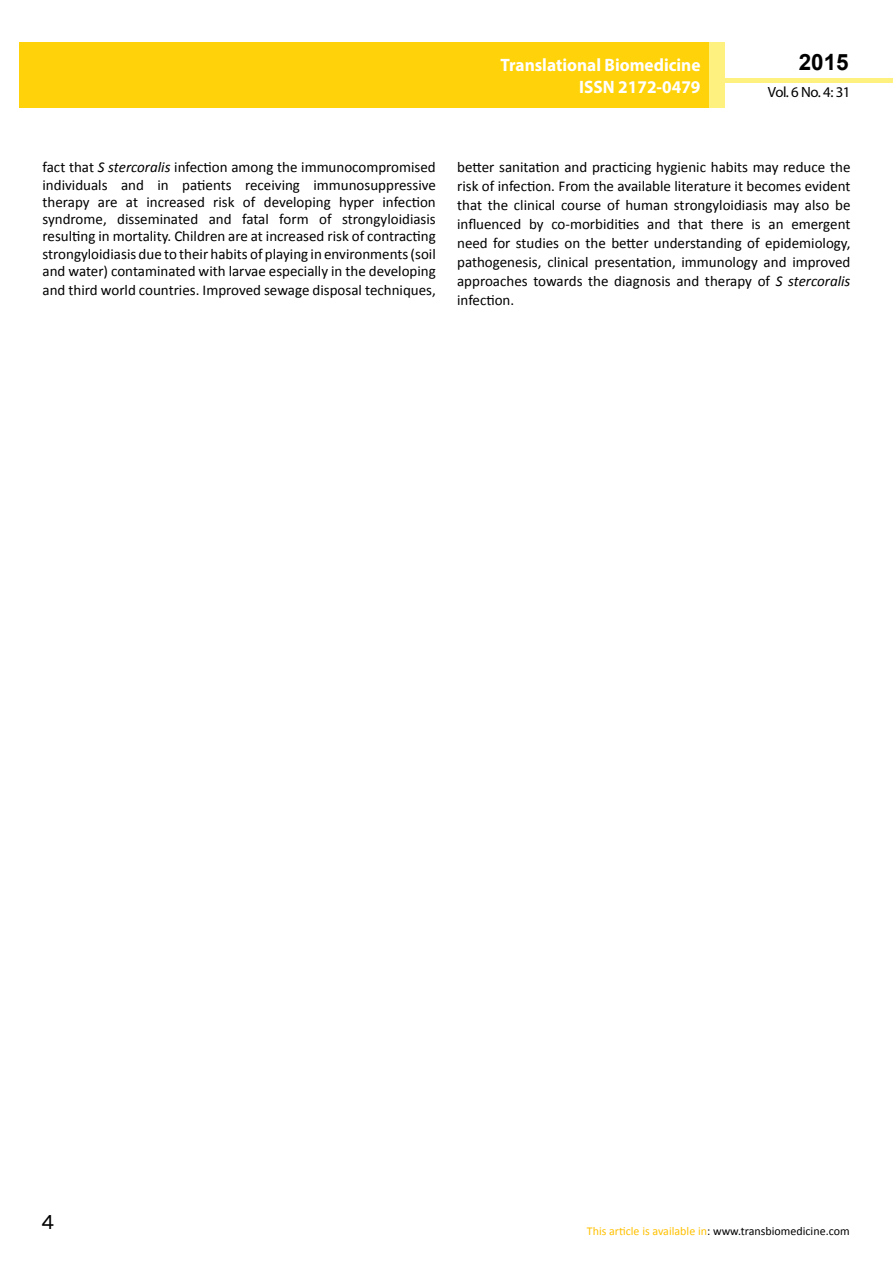
<style>
.page{position:relative;width:893px;height:1263px;background:#fff}
.page>*{position:absolute;margin:0;border:0;box-sizing:border-box;transform-origin:0 0}
.t1{font:25.5px "Tunga";color:#000}
.t2{font:700 22.5px "Arial";color:#000}
.t3{font:700 18px/21.6px "Myriad Pro";color:#fff;text-align:right;scale:.96 1}
.t4{font:15px/18.9px "Calibri";color:#000;text-align:justify}
.t5{font:14.85px "Myriad Pro";letter-spacing:-.03em;color:#000}
.t6{font:12px "Calibri";color:#000}
.s1{font-style:italic}
.s2{color:#ffc000}
</style>
<div class="page">
<hr style="left:725px;top:78px;width:168px;height:4px;background:#fff180">
<div style="left:19px;top:42px;width:690px;height:66px;background:#ffd20a"></div>
<div style="left:709px;top:42px;width:16px;height:66px;background:#fff180"></div>
<p class="t3" style="left:517px;top:53px;width:198px">ARCHIVOS DE MEDICINA<br>ISSN 1698-9465</p>
<h2 class="t2" style="left:799px;top:47px;width:52px">2015</h2>
<p class="t3" style="left:501px;top:54px;width:210px">Translational Biomedicine<br>ISSN 2172-0479</p>
<p class="t5" style="left:768px;top:83px;width:84px">Vol. 6 No. 4: 31</p>
<p class="t4" style="left:43px;top:159px;width:395px;line-height:17.2px">fact that <span class="s1">S stercoralis</span> infection among the immunocompromised individuals and in patients receiving immunosuppressive therapy are at increased risk of developing hyper infection syndrome, disseminated and fatal form of strongyloidiasis resulting in mortality. Children are at increased risk of contracting strongyloidiasis due to their habits of playing in environments (soil and water) contaminated with larvae especially in the developing</p>
<p class="t4" style="left:43px;top:280px;width:395px">and third world countries. Improved sewage disposal techniques,</p>
<p class="t4" style="left:457px;top:158px;width:395px">better sanitation and practicing hygienic habits may reduce the risk of infection. From the available literature it becomes evident that the clinical course of human strongyloidiasis may also be influenced by co-morbidities and that there is an emergent need for studies on the better understanding of epidemiology, pathogenesis, clinical presentation, immunology and improved approaches towards the diagnosis and therapy of <span class="s1">S stercoralis </span>infection.</p>
<h1 class="t1" style="left:41px;top:1205px;width:15px">4</h1>
<p class="t6" style="left:587px;top:1223px;width:264px"><span class="s2">This article is available in</span>: www.transbiomedicine.com</p>
</div>
